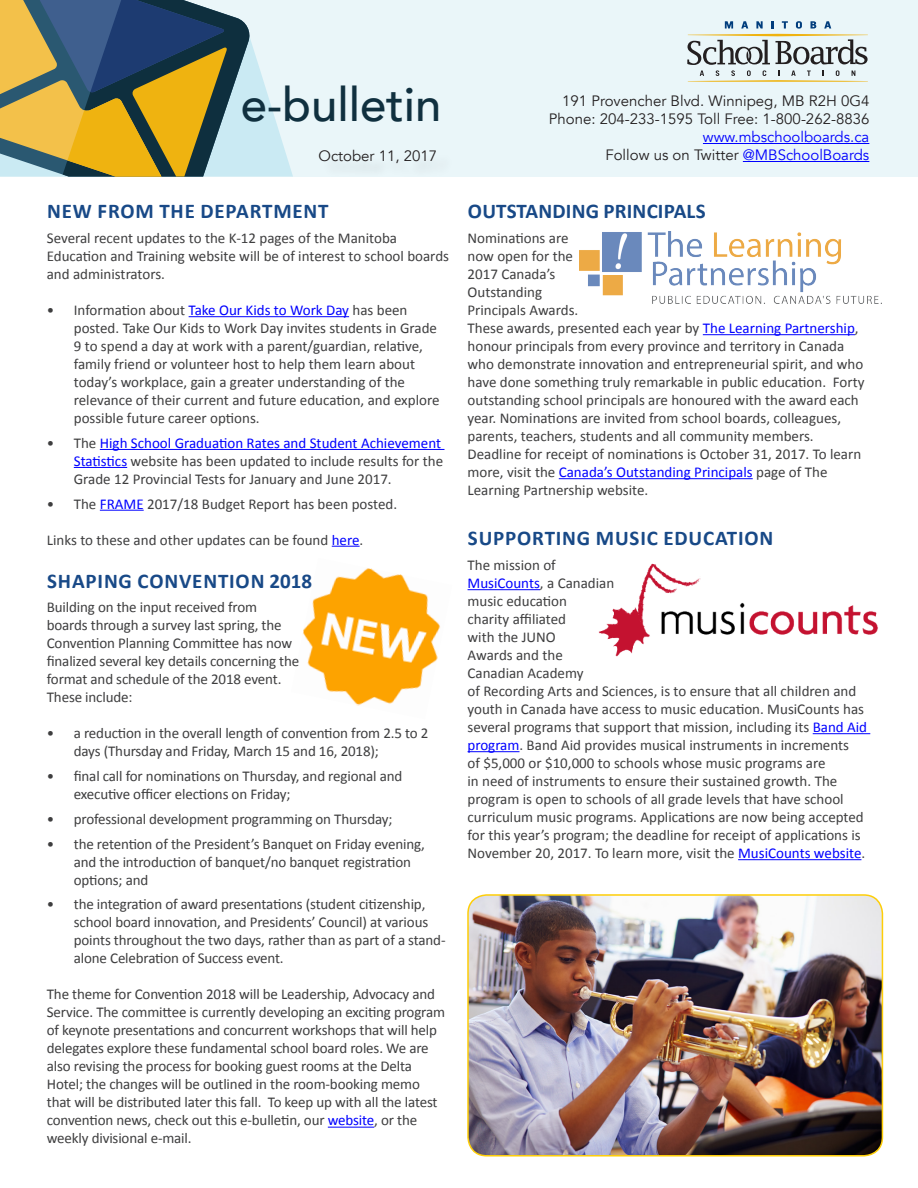
<style>
.page{position:relative;width:918px;height:1188px;background:#fff}
.page>*{position:absolute;margin:0;border:0;box-sizing:border-box;transform-origin:0 0}
.t1{font:500 47.4px "Avenir";color:#10303f}
.t2{font:700 21px "Calibri";letter-spacing:.04em;color:#184987}
.t3{font:700 21px "Calibri";letter-spacing:.01em;color:#184987}
.t4{font:15px/18px "Calibri";letter-spacing:-.005em;color:#3e3e3f}
.t5{font:15px "Avenir";color:#231f20}
.t6{font:15px "Avenir";color:#00f}
.s1{color:#00f}
</style>
<div class="page">
<img style="left:303px;top:568px;width:138px;height:138px">
<div style="left:0;top:0;width:917px;height:177px;background:#eaf6f9"></div>
<svg style="left:252px;top:45px;width:41px;height:132px"></svg>
<svg style="left:0;top:0;width:252px;height:177px;background:#89865c"></svg>
<hr style="left:189px;top:316px;width:160px;height:1px;background:#00f">
<hr style="left:100px;top:449px;width:345px;height:1px;background:#00f">
<hr style="left:74px;top:467px;width:53px;height:1px;background:#00f">
<hr style="left:100px;top:510px;width:44px;height:1px;background:#00f">
<svg style="left:332px;top:546px;width:28px;height:1px"></svg>
<hr style="left:328px;top:1127px;width:46px;height:1px;background:#00f">
<hr style="left:703px;top:334px;width:152px;height:1px;background:#00f">
<hr style="left:559px;top:478px;width:194px;height:1px;background:#00f">
<hr style="left:468px;top:589px;width:72px;height:1px;background:#00f">
<hr style="left:813px;top:733px;width:57px;height:1px;background:#00f">
<hr style="left:468px;top:751px;width:51px;height:1px;background:#00f">
<hr style="left:738px;top:859px;width:123px;height:1px;background:#00f">
<div style="left:322px;top:153px;width:132px;height:28px;background:#231f20;opacity:.15"></div>
<svg style="left:687px;top:21px;width:181px;height:61px"></svg>
<hr style="left:703px;top:143px;width:166px;height:1px;background:#00f">
<hr style="left:743px;top:161px;width:126px;height:1px;background:#00f">
<img style="left:598px;top:563px;width:280px;height:94px">
<img style="left:470px;top:895px;width:412px;height:259px">
<div style="left:467px;top:894px;width:416px;height:263px;border:2px solid #fece08;border-radius:19px"></div>
<img style="left:579px;top:231px;width:303px;height:72px">
<p class="t1" style="left:241px;top:63px;width:202px">e-bulletin</p>
<p class="t5" style="left:319px;top:147px;width:120px">October 11, 2017</p>
<p class="t2" style="left:47px;top:198px;width:283px">NEW FROM THE DEPARTMENT</p>
<p class="t4" style="left:47px;top:229px;width:404px">Several recent updates to the K-12 pages of the Manitoba<br>Education and Training website will be of interest to school boards and administrators.</p>
<p class="t4" style="left:74px;top:301px;width:367px;text-indent:-27px">• Information about <span class="s1">Take Our Kids to Work Day</span> has been posted. Take Our Kids to Work Day invites students in Grade 9 to spend a day at work with a parent/guardian, relative, family friend or volunteer host to help them learn about today’s workplace, gain a greater understanding of the relevance of their current and future education, and explore possible future career options.</p>
<p class="t4" style="left:74px;top:434px;width:371px;text-indent:-27px">• The <span class="s1">High School Graduation Rates and Student Achievement<br>Statistics</span> website has been updated to include results for the<br>Grade 12 Provincial Tests for January and June 2017.</p>
<p class="t4" style="left:47px;top:495px;width:352px">• The <span class="s1">FRAME</span> 2017/18 Budget Report has been posted.</p>
<p class="t4" style="left:47px;top:531px;width:318px">Links to these and other updates can be found <span class="s1">here</span>.</p>
<p class="t2" style="left:47px;top:567px;width:267px">SHAPING CONVENTION 2018</p>
<p class="t4" style="left:47px;top:599px;width:254px">Building on the input received from boards through a survey last spring, the Convention Planning Committee has now finalized several key details concerning the format and schedule of the 2018 event.<br>These include:</p>
<p class="t4" style="left:74px;top:725px;width:356px;text-indent:-27px">• a reduction in the overall length of convention from 2.5 to 2 days (Thursday and Friday, March 15 and 16, 2018);</p>
<p class="t4" style="left:74px;top:767px;width:330px;text-indent:-27px">• final call for nominations on Thursday, and regional and executive officer elections on Friday;</p>
<p class="t4" style="left:47px;top:810px;width:347px">• professional development programming on Thursday;</p>
<p class="t4" style="left:74px;top:835px;width:353px;text-indent:-27px">• the retention of the President’s Banquet on Friday evening, and the introduction of banquet/no banquet registration options; and</p>
<p class="t4" style="left:74px;top:896px;width:373px;text-indent:-27px">• the integration of award presentations (student citizenship, school board innovation, and Presidents’ Council) at various points throughout the two days, rather than as part of a stand&shy;alone Celebration of Success event.</p>
<p class="t4" style="left:47px;top:986px;width:400px">The theme for Convention 2018 will be Leadership, Advocacy and Service. The committee is currently developing an exciting program of keynote presentations and concurrent workshops that will help delegates explore these fundamental school board roles. We are also revising the process for booking guest rooms at the Delta Hotel; the changes will be outlined in the room-booking memo that will be distributed later this fall. To keep up with all the latest convention news, check out this e-bulletin, our <span class="s1">website</span>, or the weekly divisional e-mail.</p>
<p class="t5" style="left:562px;top:92px;width:309px">191 Provencher Blvd. Winnipeg, MB R2H 0G4</p>
<p class="t5" style="left:549px;top:110px;width:322px">Phone: 204-233-1595 Toll Free: 1-800-262-8836</p>
<p class="t6" style="left:703px;top:128px;width:168px">www.mbschoolboards.ca</p>
<p class="t5" style="left:605px;top:146px;width:265px">Follow us on Twitter <span class="s1">@MBSchoolBoards</span></p>
<p class="t3" style="left:468px;top:198px;width:239px">OUTSTANDING PRINCIPALS</p>
<p class="t4" style="left:468px;top:229px;width:399px">Nominations are<br>now open for the<br>2017 Canada’s<br>Outstanding<br>Principals Awards.<br>These awards, presented each year by <span class="s1">The Learning Partnership</span>, honour principals from every province and territory in Canada who demonstrate innovation and entrepreneurial spirit, and who have done something truly remarkable in public education. Forty outstanding school principals are honoured with the award each year. Nominations are invited from school boards, colleagues, parents, teachers, students and all community members.<br>Deadline for receipt of nominations is October 31, 2017. To learn more, visit the <span class="s1">Canada’s Outstanding Principals</span> page of The Learning Partnership website.</p>
<p class="t2" style="left:468px;top:525px;width:307px">SUPPORTING MUSIC EDUCATION</p>
<p class="t4" style="left:468px;top:556px;width:401px">The mission of<br><span class="s1">MusiCounts</span>, a Canadian<br>music education<br>charity affiliated<br>with the JUNO<br>Awards and the<br>Canadian Academy<br>of Recording Arts and Sciences, is to ensure that all children and youth in Canada have access to music education. MusiCounts has several programs that support that mission, including its <span class="s1">Band Aid program</span>. Band Aid provides musical instruments in increments<br>of $5,000 or $10,000 to schools whose music programs are<br>in need of instruments to ensure their sustained growth. The program is open to schools of all grade levels that have school curriculum music programs. Applications are now being accepted for this year’s program; the deadline for receipt of applications is November 20, 2017. To learn more, visit the <span class="s1">MusiCounts website</span>.</p>
</div>
